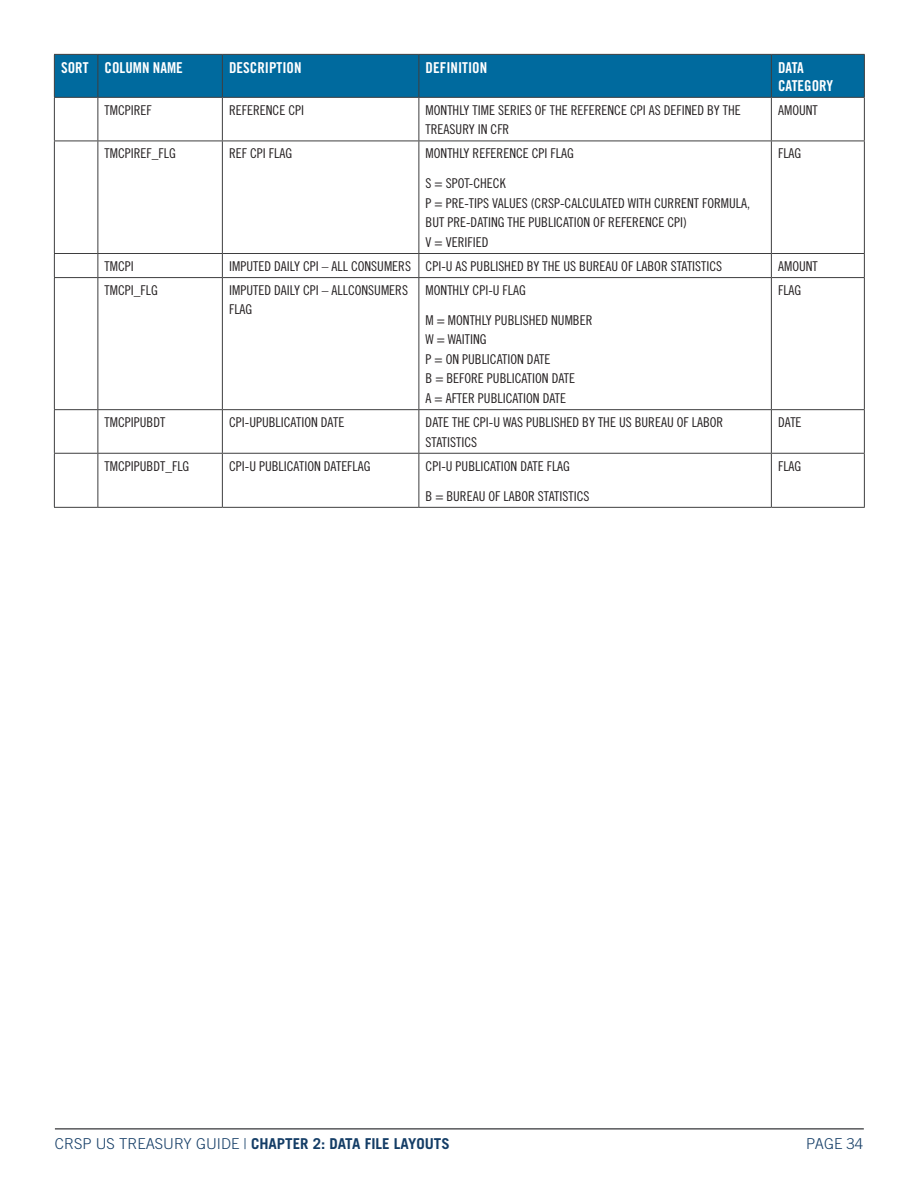
<style>
.page{position:relative;width:918px;height:1188px;background:#fff}
.page>*{position:absolute;margin:0;border:0;box-sizing:border-box;transform-origin:0 0}
.Table_Header{font:15px/18px "Trade Gothic Bold Cond Twenty";color:#fff}
.t1{font:700 15px "Trade Gothic";color:#143d66}
.t2{font:300 15px "Trade Gothic";color:#143d66}
.Table_Content{font:13.5px/19.5px "Trade Gothic Cond Eighteen";color:#231f20}
.s1{font-weight:300}
</style>
<div class="page">
<hr style="left:55px;top:1128px;width:809px;height:2px;background:#57585a">
<div style="left:55px;top:55px;width:809px;height:42px;background:#006a9e"></div>
<hr style="left:54px;top:54px;width:44px;height:1px;background:#3e3e3f">
<hr style="left:54px;top:55px;width:1px;height:42px;background:#3e3e3f">
<hr style="left:98px;top:54px;width:124px;height:1px;background:#3e3e3f">
<hr style="left:98px;top:55px;width:1px;height:42px;background:#3e3e3f">
<hr style="left:222px;top:54px;width:197px;height:1px;background:#3e3e3f">
<hr style="left:222px;top:55px;width:1px;height:42px;background:#3e3e3f">
<hr style="left:419px;top:54px;width:352px;height:1px;background:#3e3e3f">
<hr style="left:418px;top:55px;width:1px;height:42px;background:#3e3e3f">
<hr style="left:771px;top:54px;width:94px;height:1px;background:#3e3e3f">
<hr style="left:771px;top:55px;width:1px;height:42px;background:#3e3e3f">
<hr style="left:864px;top:55px;width:1px;height:42px;background:#3e3e3f">
<hr style="left:54px;top:97px;width:44px;height:1px;background:#3e3e3f">
<hr style="left:54px;top:98px;width:1px;height:43px;background:#3e3e3f">
<hr style="left:98px;top:97px;width:124px;height:1px;background:#3e3e3f">
<hr style="left:98px;top:98px;width:1px;height:43px;background:#3e3e3f">
<hr style="left:222px;top:97px;width:197px;height:1px;background:#3e3e3f">
<hr style="left:222px;top:98px;width:1px;height:43px;background:#3e3e3f">
<hr style="left:419px;top:97px;width:352px;height:1px;background:#3e3e3f">
<hr style="left:418px;top:98px;width:1px;height:43px;background:#3e3e3f">
<hr style="left:771px;top:97px;width:94px;height:1px;background:#3e3e3f">
<hr style="left:771px;top:98px;width:1px;height:43px;background:#3e3e3f">
<hr style="left:864px;top:98px;width:1px;height:43px;background:#3e3e3f">
<hr style="left:54px;top:141px;width:44px;height:1px;background:#3e3e3f">
<hr style="left:54px;top:141px;width:1px;height:112px;background:#3e3e3f">
<hr style="left:98px;top:141px;width:124px;height:1px;background:#3e3e3f">
<hr style="left:98px;top:141px;width:1px;height:112px;background:#3e3e3f">
<hr style="left:222px;top:141px;width:197px;height:1px;background:#3e3e3f">
<hr style="left:222px;top:141px;width:1px;height:112px;background:#3e3e3f">
<hr style="left:419px;top:141px;width:352px;height:1px;background:#3e3e3f">
<hr style="left:418px;top:141px;width:1px;height:112px;background:#3e3e3f">
<hr style="left:771px;top:141px;width:94px;height:1px;background:#3e3e3f">
<hr style="left:771px;top:141px;width:1px;height:112px;background:#3e3e3f">
<hr style="left:864px;top:141px;width:1px;height:112px;background:#3e3e3f">
<hr style="left:54px;top:253px;width:44px;height:1px;background:#3e3e3f">
<svg style="left:54px;top:254px;width:1px;height:23px"></svg>
<hr style="left:98px;top:253px;width:124px;height:1px;background:#3e3e3f">
<svg style="left:98px;top:254px;width:1px;height:23px"></svg>
<hr style="left:222px;top:253px;width:197px;height:1px;background:#3e3e3f">
<svg style="left:222px;top:254px;width:1px;height:23px"></svg>
<hr style="left:419px;top:253px;width:352px;height:1px;background:#3e3e3f">
<svg style="left:418px;top:254px;width:1px;height:23px"></svg>
<hr style="left:771px;top:253px;width:94px;height:1px;background:#3e3e3f">
<svg style="left:771px;top:254px;width:1px;height:23px"></svg>
<svg style="left:864px;top:254px;width:1px;height:23px"></svg>
<hr style="left:54px;top:277px;width:44px;height:1px;background:#3e3e3f">
<hr style="left:54px;top:278px;width:1px;height:131px;background:#3e3e3f">
<hr style="left:98px;top:277px;width:124px;height:1px;background:#3e3e3f">
<hr style="left:98px;top:278px;width:1px;height:131px;background:#3e3e3f">
<hr style="left:222px;top:277px;width:197px;height:1px;background:#3e3e3f">
<hr style="left:222px;top:278px;width:1px;height:131px;background:#3e3e3f">
<hr style="left:419px;top:277px;width:352px;height:1px;background:#3e3e3f">
<hr style="left:418px;top:278px;width:1px;height:131px;background:#3e3e3f">
<hr style="left:771px;top:277px;width:94px;height:1px;background:#3e3e3f">
<hr style="left:771px;top:278px;width:1px;height:131px;background:#3e3e3f">
<hr style="left:864px;top:278px;width:1px;height:131px;background:#3e3e3f">
<hr style="left:54px;top:409px;width:44px;height:1px;background:#3e3e3f">
<hr style="left:54px;top:410px;width:1px;height:43px;background:#3e3e3f">
<hr style="left:98px;top:409px;width:124px;height:1px;background:#3e3e3f">
<hr style="left:98px;top:410px;width:1px;height:43px;background:#3e3e3f">
<hr style="left:222px;top:409px;width:197px;height:1px;background:#3e3e3f">
<hr style="left:222px;top:410px;width:1px;height:43px;background:#3e3e3f">
<hr style="left:419px;top:409px;width:352px;height:1px;background:#3e3e3f">
<hr style="left:418px;top:410px;width:1px;height:43px;background:#3e3e3f">
<hr style="left:771px;top:409px;width:94px;height:1px;background:#3e3e3f">
<hr style="left:771px;top:410px;width:1px;height:43px;background:#3e3e3f">
<hr style="left:864px;top:410px;width:1px;height:43px;background:#3e3e3f">
<hr style="left:54px;top:453px;width:44px;height:1px;background:#3e3e3f">
<hr style="left:54px;top:454px;width:1px;height:53px;background:#3e3e3f">
<hr style="left:98px;top:453px;width:124px;height:1px;background:#3e3e3f">
<hr style="left:98px;top:454px;width:1px;height:53px;background:#3e3e3f">
<hr style="left:222px;top:453px;width:197px;height:1px;background:#3e3e3f">
<hr style="left:222px;top:454px;width:1px;height:53px;background:#3e3e3f">
<hr style="left:419px;top:453px;width:352px;height:1px;background:#3e3e3f">
<hr style="left:418px;top:454px;width:1px;height:53px;background:#3e3e3f">
<hr style="left:771px;top:453px;width:94px;height:1px;background:#3e3e3f">
<hr style="left:771px;top:454px;width:1px;height:53px;background:#3e3e3f">
<hr style="left:864px;top:454px;width:1px;height:53px;background:#3e3e3f">
<hr style="left:54px;top:507px;width:44px;height:1px;background:#3e3e3f">
<hr style="left:98px;top:507px;width:124px;height:1px;background:#3e3e3f">
<hr style="left:222px;top:507px;width:197px;height:1px;background:#3e3e3f">
<hr style="left:419px;top:507px;width:352px;height:1px;background:#3e3e3f">
<hr style="left:771px;top:507px;width:94px;height:1px;background:#3e3e3f">
<p class="Table_Header" style="left:61px;top:58px;width:29px">SORT</p>
<p class="Table_Header" style="left:105px;top:58px;width:80px">COLUMN NAME</p>
<p class="Table_Header" style="left:229px;top:58px;width:74px">DESCRIPTION</p>
<p class="Table_Header" style="left:426px;top:58px;width:63px">DEFINITION</p>
<p class="Table_Header" style="left:778px;top:58px;width:56px">DATA<br>CATEGORY</p>
<p class="Table_Content" style="left:105px;top:100px;width:49px">TMCPIREF</p>
<p class="Table_Content" style="left:229px;top:100px;width:76px">REFERENCE CPI</p>
<p class="Table_Content" style="left:426px;top:100px;width:317px">MONTHLY TIME SERIES OF THE REFERENCE CPI AS DEFINED BY THE<br>TREASURY IN CFR</p>
<p class="Table_Content" style="left:778px;top:100px;width:41px">AMOUNT</p>
<p class="Table_Content" style="left:105px;top:144px;width:73px">TMCPIREF_FLG</p>
<p class="Table_Content" style="left:229px;top:144px;width:64px">REF CPI FLAG</p>
<p class="Table_Content" style="left:426px;top:144px;width:150px">MONTHLY REFERENCE CPI FLAG</p>
<p class="Table_Content" style="left:426px;top:174px;width:326px">S = SPOT-CHECK<br>P = PRE-TIPS VALUES (CRSP-CALCULATED WITH CURRENT FORMULA, BUT PRE-DATING THE PUBLICATION OF REFERENCE CPI)<br>V = VERIFIED</p>
<p class="Table_Content" style="left:778px;top:144px;width:25px">FLAG</p>
<p class="Table_Content" style="left:105px;top:256px;width:31px">TMCPI</p>
<p class="Table_Content" style="left:229px;top:256px;width:183px">IMPUTED DAILY CPI – ALL CONSUMERS</p>
<p class="Table_Content" style="left:426px;top:256px;width:298px">CPI-U AS PUBLISHED BY THE US BUREAU OF LABOR STATISTICS</p>
<p class="Table_Content" style="left:778px;top:256px;width:41px">AMOUNT</p>
<p class="Table_Content" style="left:105px;top:280px;width:55px">TMCPI_FLG</p>
<p class="Table_Content" style="left:229px;top:280px;width:180px">IMPUTED DAILY CPI – ALLCONSUMERS<br>FLAG</p>
<p class="Table_Content" style="left:426px;top:280px;width:102px">MONTHLY CPI-U FLAG</p>
<p class="Table_Content" style="left:426px;top:310px;width:168px">M = MONTHLY PUBLISHED NUMBER<br>W = WAITING<br>P = ON PUBLICATION DATE<br>B = BEFORE PUBLICATION DATE<br>A = AFTER PUBLICATION DATE</p>
<p class="Table_Content" style="left:778px;top:280px;width:25px">FLAG</p>
<p class="Table_Content" style="left:105px;top:412px;width:62px">TMCPIPUBDT</p>
<p class="Table_Content" style="left:229px;top:412px;width:117px">CPI-UPUBLICATION DATE</p>
<p class="Table_Content" style="left:426px;top:412px;width:299px">DATE THE CPI-U WAS PUBLISHED BY THE US BUREAU OF LABOR<br>STATISTICS</p>
<p class="Table_Content" style="left:778px;top:412px;width:25px">DATE</p>
<p class="Table_Content" style="left:105px;top:456px;width:86px">TMCPIPUBDT_FLG</p>
<p class="Table_Content" style="left:229px;top:456px;width:143px">CPI-U PUBLICATION DATEFLAG</p>
<p class="Table_Content" style="left:426px;top:456px;width:146px">CPI-U PUBLICATION DATE FLAG</p>
<p class="Table_Content" style="left:426px;top:486px;width:165px">B = BUREAU OF LABOR STATISTICS</p>
<p class="Table_Content" style="left:778px;top:456px;width:25px">FLAG</p>
<p class="t1" style="left:55px;top:1135px;width:396px"><span class="s1">CRSP US TREASURY GUIDE |</span> CHAPTER 2: DATA FILE LAYOUTS</p>
<p class="t2" style="left:806px;top:1135px;width:58px">PAGE 34</p>
</div>
